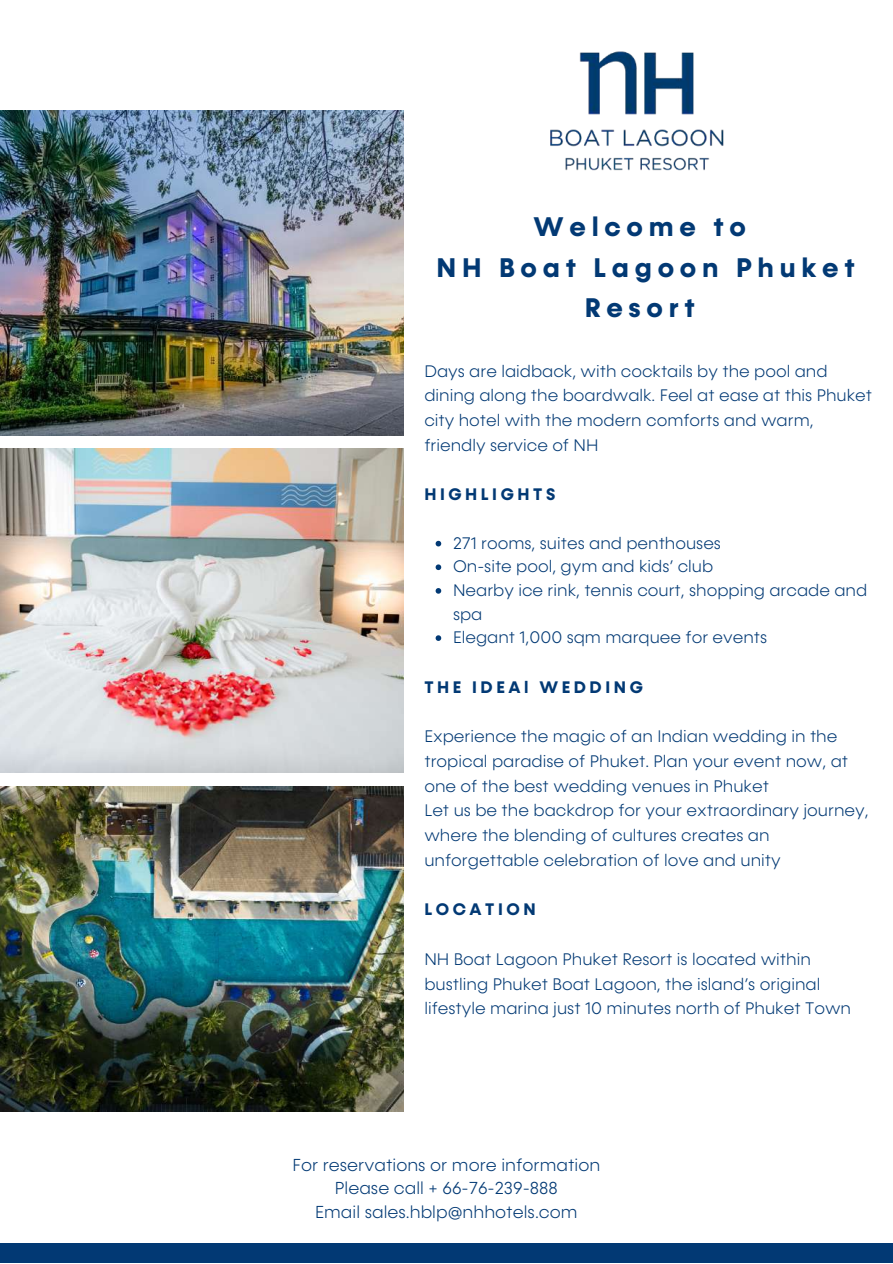
<style>
.page{position:relative;width:893px;height:1264px;background:#fff}
.page>*{position:absolute;margin:0;border:0;box-sizing:border-box;transform-origin:0 0}
.t1{font:700 27.15px/40.5px "Konnect";letter-spacing:.21em;color:#023974;text-align:center}
.t2{font:300 17.55px/23.5px "Konnect";color:#023974;text-align:center}
.t3{font:300 16.95px/24.8px "Konnect";color:#023974}
.t4{font:300 16.8px/23.5px "Konnect";color:#023974}
.t5{font:700 16.8px "Konnect";letter-spacing:.21em;color:#023974}
</style>
<div class="page">
<img style="left:0;top:448px;width:403px;height:324px">
<img style="left:0;top:110px;width:403px;height:325px">
<img style="left:0;top:786px;width:403px;height:325px">
<svg style="left:435px;top:541px;width:6px;height:5px"></svg>
<svg style="left:435px;top:564px;width:6px;height:6px"></svg>
<svg style="left:435px;top:588px;width:6px;height:5px"></svg>
<svg style="left:435px;top:635px;width:6px;height:6px"></svg>
<img style="left:550px;top:51px;width:174px;height:120px">
<div style="left:0;top:1243px;width:892px;height:19px;background:#023974"></div>
<h1 class="t1" style="left:436px;top:207px;width:419px">Welcome to<br>NH Boat Lagoon Phuket<br>Resort</h1>
<p class="t4" style="left:424px;top:359px;width:449px;line-height:24.8px">Days are laidback, with cocktails by the pool and dining along the boardwalk. Feel at ease at this Phuket city hotel with the modern comforts and warm, friendly service of NH</p>
<p class="t5" style="left:424px;top:484px;width:132px">HIGHLIGHTS</p>
<p class="t4" style="left:453px;top:531px;width:415px">271 rooms, suites and penthouses<br>On-site pool, gym and kids’ club<br>Nearby ice rink, tennis court, shopping arcade and spa<br>Elegant 1,000 sqm marquee for events</p>
<p class="t5" style="left:424px;top:676px;width:220px">THE IDEAl WEDDING</p>
<p class="t3" style="left:424px;top:724px;width:445px">Experience the magic of an Indian wedding in the tropical paradise of Phuket. Plan your event now, at one of the best wedding venues in Phuket<br>Let us be the backdrop for your extraordinary journey, where the blending of cultures creates an unforgettable celebration of love and unity</p>
<p class="t5" style="left:424px;top:899px;width:113px">LOCATION</p>
<p class="t3" style="left:424px;top:947px;width:428px">NH Boat Lagoon Phuket Resort is located within bustling Phuket Boat Lagoon, the island’s original lifestyle marina just 10 minutes north of Phuket Town</p>
<p class="t2" style="left:292px;top:1153px;width:309px">For reservations or more information<br>Please call + 66-76-239-888<br>Email sales.hblp@nhhotels.com</p>
</div>
